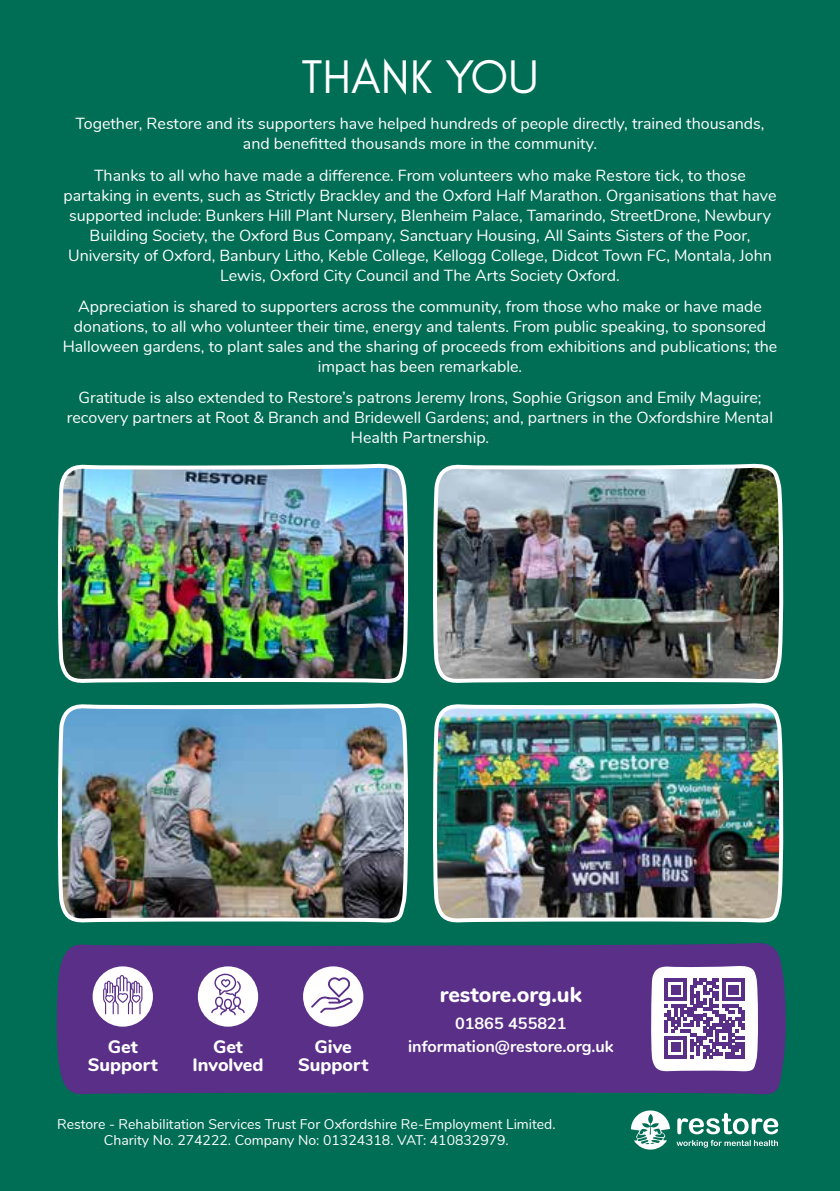
<style>
.page{position:relative;width:840px;height:1191px;background:#fff}
.page>*{position:absolute;margin:0;border:0;box-sizing:border-box;transform-origin:0 0}
.t1{font:48px "Glacial Indifference";color:#fff}
.t2{font:800 21.6px "Nunito";color:#fff}
.t3{font:800 18px/18px "Nunito";color:#fff;text-align:center}
.t4{font:700 16.2px "Nunito";color:#fff}
.t5{font:16px/20px "Nunito";color:#fff;text-align:center}
.t6{font:14px/16px "Nunito";color:#fff;text-align:center}
</style>
<div class="page">
<div style="left:0;top:0;width:839px;height:1191px;background:#006d55"></div>
<div style="left:56px;top:943px;width:730px;height:152px;background:#5a2f88"></div>
<div style="left:93px;top:966px;width:60px;height:60px;background:#fff;border-radius:50%"></div>
<svg style="left:103px;top:975px;width:39px;height:39px"></svg>
<div style="left:198px;top:966px;width:60px;height:60px;background:#fff;border-radius:50%"></div>
<svg style="left:211px;top:973px;width:33px;height:42px"></svg>
<div style="left:303px;top:966px;width:60px;height:60px;background:#fff;border-radius:50%"></div>
<svg style="left:309px;top:974px;width:46px;height:39px"></svg>
<svg style="left:650px;top:965px;width:108px;height:107px;background:#b8a6cc"></svg>
<img style="left:57px;top:463px;width:352px;height:220px">
<img style="left:57px;top:703px;width:352px;height:220px">
<img style="left:433px;top:463px;width:351px;height:220px">
<img style="left:433px;top:703px;width:351px;height:220px">
<svg style="left:630px;top:1110px;width:39px;height:40px"></svg>
<svg style="left:676px;top:1112px;width:101px;height:35px"></svg>
<h1 class="t1" style="left:301px;top:50px;width:239px">THANK YOU</h1>
<p class="t5" style="left:75px;top:113px;width:690px">Together, Restore and its supporters have helped hundreds of people directly, trained thousands, and benefitted thousands more in the community.</p>
<p class="t5" style="left:63px;top:164px;width:714px">Thanks to all who have made a difference. From volunteers who make Restore tick, to those partaking in events, such as Strictly Brackley and the Oxford Half Marathon. Organisations that have supported include: Bunkers Hill Plant Nursery, Blenheim Palace, Tamarindo, StreetDrone, Newbury Building Society, the Oxford Bus Company, Sanctuary Housing, All Saints Sisters of the Poor, University of Oxford, Banbury Litho, Keble College, Kellogg College, Didcot Town FC, Montala, John Lewis, Oxford City Council and The Arts Society Oxford.</p>
<p class="t5" style="left:63px;top:296px;width:715px">Appreciation is shared to supporters across the community, from those who make or have made donations, to all who volunteer their time, energy and talents. From public speaking, to sponsored Halloween gardens, to plant sales and the sharing of proceeds from exhibitions and publications; the impact has been remarkable.</p>
<p class="t5" style="left:67px;top:387px;width:707px">Gratitude is also extended to Restore’s patrons Jeremy Irons, Sophie Grigson and Emily Maguire; recovery partners at Root &amp; Branch and Bridewell Gardens; and, partners in the Oxfordshire Mental<br>Health Partnership.</p>
<h2 class="t2" style="left:439px;top:978px;width:143px">restore.org.uk</h2>
<p class="t4" style="left:455px;top:1011px;width:113px">01865 455821</p>
<p class="t3" style="left:88px;top:1036px;width:72px">Get<br>Support</p>
<p class="t3" style="left:192px;top:1036px;width:72px">Get<br>Involved</p>
<p class="t3" style="left:298px;top:1036px;width:72px">Give<br>Support</p>
<p class="t4" style="left:408px;top:1034px;width:207px">information@restore.org.uk</p>
<p class="t6" style="left:57px;top:1115px;width:500px">Restore - Rehabilitation Services Trust For Oxfordshire Re-Employment Limited.<br>Charity No. 274222. Company No: 01324318. VAT: 410832979.</p>
</div>
